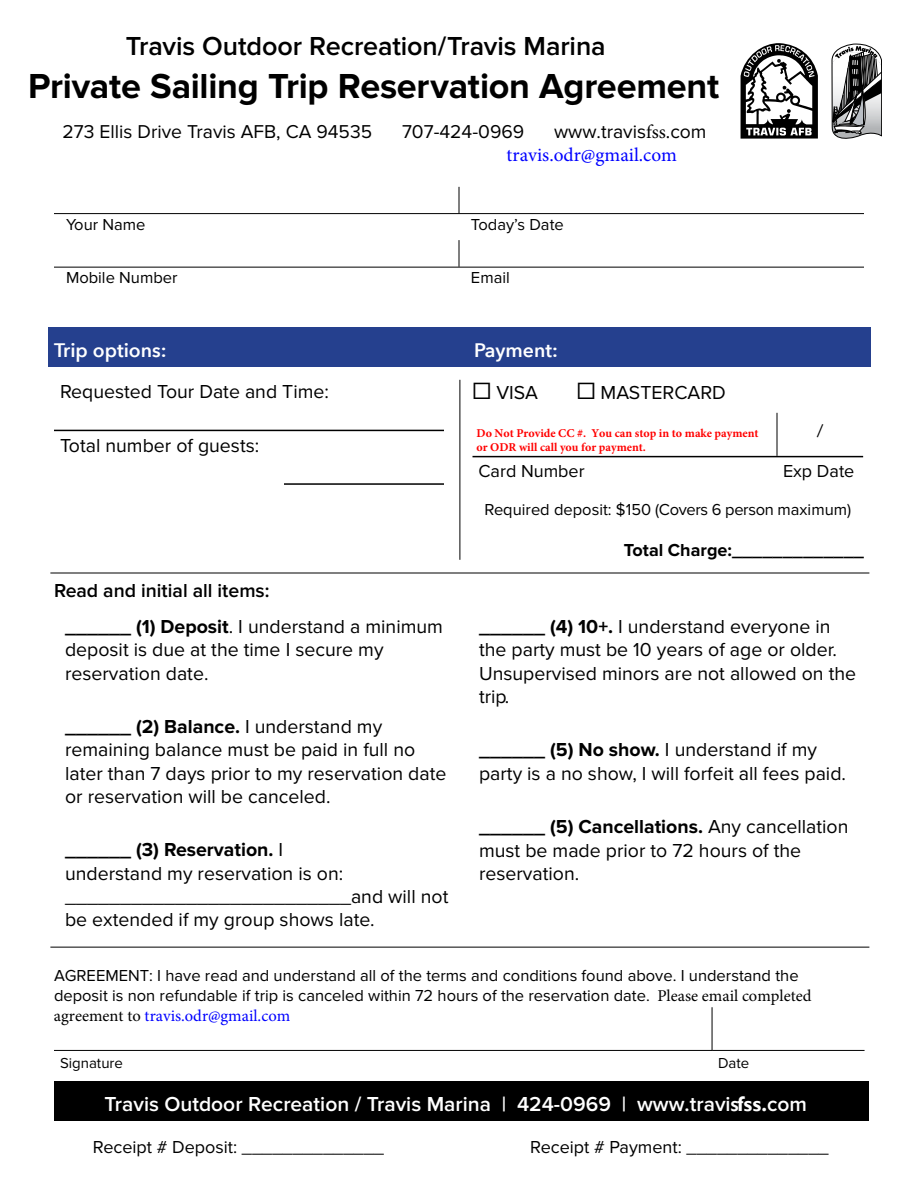
<style>
.page{position:relative;width:918px;height:1188px;background:#fff}
.page>*{position:absolute;margin:0;border:0;box-sizing:border-box;transform-origin:0 0}
.t1{font:700 36px "Proxima Nova";letter-spacing:-.01em;color:#000}
.t2{font:600 27px "Proxima Nova";letter-spacing:-.005em;color:#000}
.t3{font:600 21px "Proxima Nova";color:#fff}
.t4{font:19.5px/23.2px "Proxima Nova";color:#000}
.t5{font:600 19.5px "Proxima Nova";color:#000}
.t6{font:600 19.5px "Avenir Next";color:#fff}
.t7{font:19.35px "Proxima Nova";color:#000}
.t8{font:19.35px "Minion Pro";color:#00f}
.t9{font:18px "Proxima Nova";color:#000}
.t10{font:700 18px "Proxima Nova";color:#000}
.t11{font:18px "Avenir Next";color:#000}
.t12{font:16.5px/19.8px "Proxima Nova";color:#000}
.t13{font:16.5px "Minion Pro";color:#00f}
.t14{font:15px "Proxima Nova";color:#000}
.t15{font:700 12px/14.4px "Minion Pro";color:#f00}
.s1{font-family:"Minion Pro"}
.s2{font-size:28.5px}
.s3{font-weight:700}
.s4{color:#000}
.s5{font-family:"Calibri";font-weight:700}
.s6{font-family:"Gill Sans";font-weight:700}
</style>
<div class="page">
<hr style="left:54px;top:213px;width:405px;height:1px;background:#000">
<hr style="left:459px;top:213px;width:405px;height:1px;background:#000">
<hr style="left:54px;top:267px;width:405px;height:1px;background:#000">
<hr style="left:459px;top:267px;width:405px;height:1px;background:#000">
<hr style="left:54px;top:430px;width:390px;height:1px;background:#000">
<hr style="left:54px;top:483px;width:390px;height:2px;background:#000">
<hr style="left:777px;top:413px;width:1px;height:43px;background:#000">
<hr style="left:473px;top:456px;width:304px;height:1px;background:#000">
<hr style="left:777px;top:456px;width:86px;height:1px;background:#000">
<div style="left:48px;top:327px;width:822px;height:40px;background:#25408e"></div>
<hr style="left:50px;top:573px;width:819px;height:1px;background:#000">
<hr style="left:50px;top:947px;width:819px;height:1px;background:#000">
<hr style="left:460px;top:380px;width:1px;height:180px;background:#000">
<hr style="left:712px;top:1007px;width:1px;height:43px;background:#000">
<hr style="left:54px;top:1050px;width:658px;height:1px;background:#000">
<hr style="left:712px;top:1050px;width:153px;height:1px;background:#000">
<div style="left:55px;top:1081px;width:814px;height:40px;background:#000"></div>
<svg style="left:741px;top:43px;width:77px;height:96px"></svg>
<svg style="left:832px;top:44px;width:50px;height:95px"></svg>
<div style="left:42px;top:479px;width:242px;height:59px;background:#fff"></div>
<svg style="left:459px;top:240px;width:1px;height:27px"></svg>
<svg style="left:459px;top:187px;width:1px;height:26px"></svg>
<h2 class="t2" style="left:126px;top:34px;width:481px">Travis Outdoor Recreation/Travis Marina</h2>
<h1 class="t1" style="left:28px;top:71px;width:693px">Private Sailing Trip Reservation Agreement</h1>
<p class="t7" style="left:63px;top:123px;width:311px">273 Ellis Drive Travis AFB, CA 94535</p>
<p class="t7" style="left:402px;top:123px;width:124px">707-424-0969</p>
<p class="t7" style="left:554px;top:123px;width:154px">www.travis<span class="s1">fss.</span>com</p>
<p class="t8" style="left:507px;top:142px;width:172px">travis.odr@gmail.com</p>
<p class="t12" style="left:66px;top:215px;width:81px">Your Name</p>
<p class="t12" style="left:471px;top:215px;width:94px">Today’s Date</p>
<p class="t12" style="left:66px;top:269px;width:113px">Mobile Number</p>
<p class="t12" style="left:471px;top:269px;width:40px">Email</p>
<p class="t6" style="left:54px;top:343px;width:114px">Trip options:</p>
<p class="t6" style="left:474px;top:343px;width:85px">Payment:</p>
<p class="t4" style="left:60px;top:381px;width:271px">Requested Tour Date and Time:</p>
<p class="t4" style="left:60px;top:435px;width:201px">Total number of guests:</p>
<p class="t4" style="left:472px;top:382px;width:67px"><span class="s2">☐</span> VISA</p>
<p class="t4" style="left:577px;top:382px;width:151px"><span class="s2">☐</span> MASTERCARD</p>
<p class="t15" style="left:477px;top:426px;width:284px">Do Not Provide CC #. You can stop in to make payment or ODR will call you for payment.</p>
<p class="t11" style="left:817px;top:420px;width:8px">/</p>
<p class="t5" style="left:54px;top:583px;width:217px">Read and initial all items:</p>
<p class="t4" style="left:65px;top:616px;width:379px"><span class="s3">______ (1) Deposit</span>. I understand a minimum deposit is due at the time I secure my reservation date.</p>
<p class="t4" style="left:65px;top:716px;width:383px"><span class="s3">______ (2) Balance.</span> I understand my remaining balance must be paid in full no later than 7 days prior to my reservation date or reservation will be canceled.</p>
<p class="t4" style="left:65px;top:839px;width:385px"><span class="s3">______ (3) Reservation.</span> I<br>understand my reservation is on: __________________________and will not be extended if my group shows late.</p>
<p class="t9" style="left:478px;top:463px;width:108px">Card Number</p>
<p class="t9" style="left:783px;top:463px;width:73px">Exp Date</p>
<p class="t12" style="left:485px;top:500px;width:368px">Required deposit: $150 (Covers 6 person maximum)</p>
<p class="t10" style="left:624px;top:542px;width:242px">Total Charge:_____________</p>
<p class="t4" style="left:479px;top:616px;width:379px"><span class="s3">______ (4) 10+.</span> I understand everyone in the party must be 10 years of age or older.<br>Unsupervised minors are not allowed on the trip.</p>
<p class="t4" style="left:479px;top:739px;width:368px"><span class="s3">______ (5) No show.</span> I understand if my party is a no show, I will forfeit all fees paid.</p>
<p class="t4" style="left:479px;top:816px;width:371px"><span class="s3">______ (5) Cancellations.</span> Any cancellation must be made prior to 72 hours of the reservation.</p>
<p class="t12" style="left:54px;top:967px;width:759px">AGREEMENT: I have read and understand all of the terms and conditions found above. I understand the deposit is non refundable if trip is canceled within 72 hours of the reservation date. <span class="s1">Please email completed</span></p>
<p class="t13" style="left:54px;top:1005px;width:238px"><span class="s4">agreement to</span> travis.odr@gmail.com</p>
<p class="t14" style="left:60px;top:1057px;width:65px">Signature</p>
<p class="t14" style="left:718px;top:1057px;width:33px">Date</p>
<p class="t3" style="left:104px;top:1095px;width:704px">Travis Outdoor Recreation / Travis Marina | 424-0969 | www.travi<span class="s5">s</span><span class="s6">fss.</span>com</p>
<p class="t9" style="left:93px;top:1139px;width:293px">Receipt # Deposit: ______________</p>
<p class="t9" style="left:530px;top:1139px;width:300px">Receipt # Payment: ______________</p>
</div>
